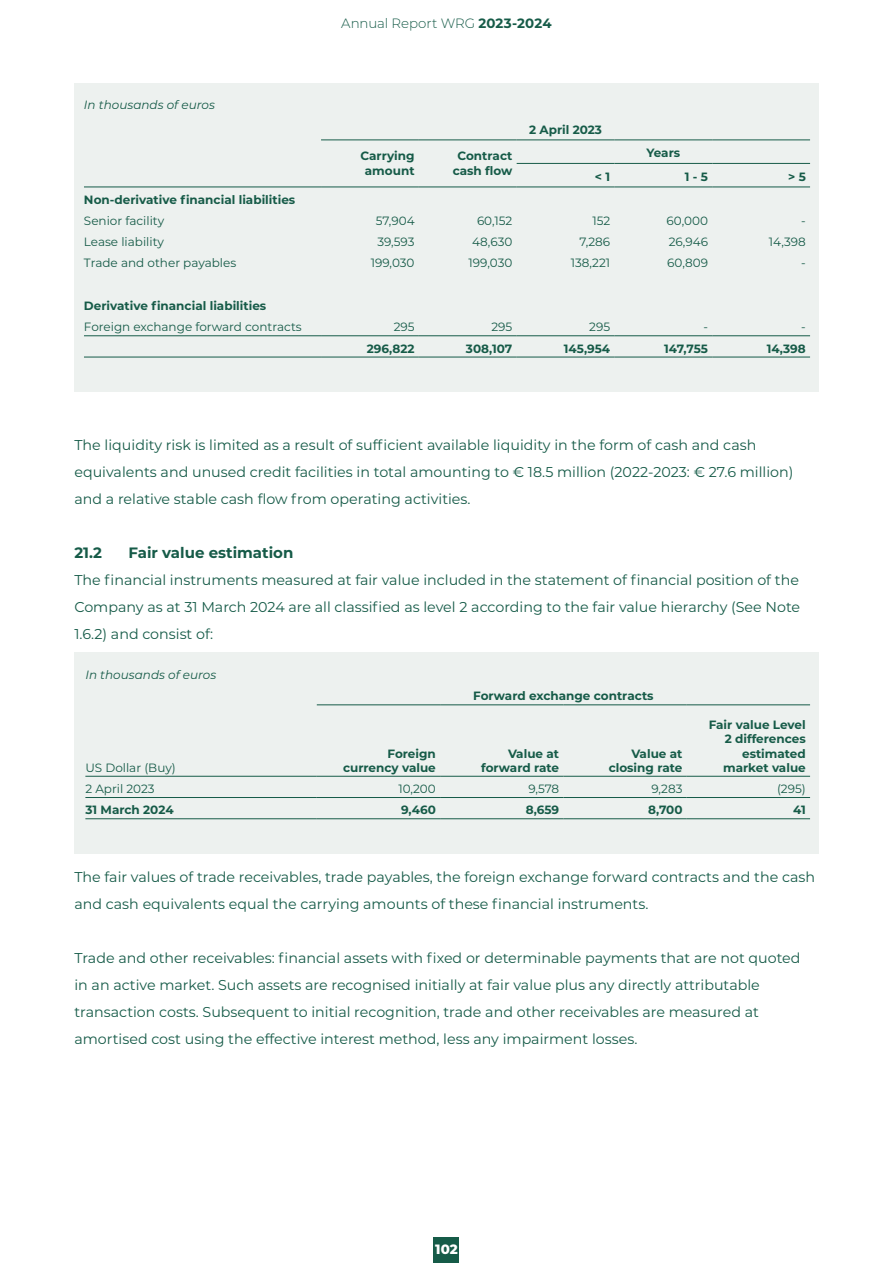
<style>
.page{position:relative;width:893px;height:1263px;background:#fff}
.page>*{position:absolute;margin:0;border:0;box-sizing:border-box;transform-origin:0 0}
.t1{font:700 15px "Montserrat";color:#165b48}
.t2{font:14.25px/27px "Montserrat";color:#165b48}
.t3{font:300 13.5px "Montserrat";letter-spacing:-.005em;color:#165b48}
.t4{font:800 13.5px "Montserrat";color:#fff}
.t5{font:700 12px "Montserrat";color:#165b48}
.t6{font:12px "Montserrat";color:#165b48}
.t7{font:italic 12px "Montserrat";color:#165b48}
.s1{font-weight:700}
</style>
<div class="page">
<div style="left:74px;top:652px;width:745px;height:202px;background:#edf1ef"></div>
<div style="left:74px;top:83px;width:745px;height:308px;background:#edf1ef"></div>
<hr style="left:84px;top:187px;width:237px;height:1px;background:#165b48">
<hr style="left:321px;top:187px;width:98px;height:1px;background:#165b48">
<hr style="left:419px;top:187px;width:98px;height:1px;background:#165b48">
<hr style="left:517px;top:187px;width:97px;height:1px;background:#165b48">
<hr style="left:614px;top:187px;width:98px;height:1px;background:#165b48">
<hr style="left:712px;top:187px;width:98px;height:1px;background:#165b48">
<hr style="left:321px;top:140px;width:98px;height:1px;background:#165b48">
<hr style="left:419px;top:140px;width:98px;height:1px;background:#165b48">
<hr style="left:517px;top:140px;width:97px;height:1px;background:#165b48">
<hr style="left:614px;top:140px;width:98px;height:1px;background:#165b48">
<hr style="left:712px;top:140px;width:98px;height:1px;background:#165b48">
<hr style="left:517px;top:163px;width:97px;height:1px;background:#165b48">
<hr style="left:614px;top:163px;width:98px;height:1px;background:#165b48">
<hr style="left:712px;top:163px;width:98px;height:1px;background:#165b48">
<hr style="left:84px;top:335px;width:237px;height:1px;background:#165b48">
<hr style="left:321px;top:335px;width:98px;height:1px;background:#165b48">
<hr style="left:419px;top:335px;width:98px;height:1px;background:#165b48">
<hr style="left:517px;top:335px;width:97px;height:1px;background:#165b48">
<hr style="left:614px;top:335px;width:98px;height:1px;background:#165b48">
<hr style="left:712px;top:335px;width:98px;height:1px;background:#165b48">
<hr style="left:84px;top:357px;width:237px;height:1px;background:#165b48">
<hr style="left:321px;top:357px;width:98px;height:1px;background:#165b48">
<hr style="left:419px;top:357px;width:98px;height:1px;background:#165b48">
<hr style="left:517px;top:357px;width:97px;height:1px;background:#165b48">
<hr style="left:614px;top:357px;width:98px;height:1px;background:#165b48">
<hr style="left:712px;top:357px;width:98px;height:1px;background:#165b48">
<hr style="left:317px;top:705px;width:123px;height:1px;background:#165b48">
<hr style="left:440px;top:705px;width:123px;height:1px;background:#165b48">
<hr style="left:563px;top:705px;width:124px;height:1px;background:#165b48">
<hr style="left:687px;top:705px;width:123px;height:1px;background:#165b48">
<hr style="left:85px;top:797px;width:232px;height:1px;background:#165b48">
<hr style="left:317px;top:797px;width:123px;height:1px;background:#165b48">
<hr style="left:440px;top:797px;width:123px;height:1px;background:#165b48">
<hr style="left:563px;top:797px;width:124px;height:1px;background:#165b48">
<hr style="left:687px;top:797px;width:123px;height:1px;background:#165b48">
<hr style="left:85px;top:818px;width:232px;height:1px;background:#165b48">
<hr style="left:317px;top:818px;width:123px;height:1px;background:#165b48">
<hr style="left:440px;top:818px;width:123px;height:1px;background:#165b48">
<hr style="left:563px;top:818px;width:124px;height:1px;background:#165b48">
<hr style="left:687px;top:818px;width:123px;height:1px;background:#165b48">
<hr style="left:85px;top:776px;width:232px;height:1px;background:#165b48">
<hr style="left:317px;top:776px;width:123px;height:1px;background:#165b48">
<hr style="left:440px;top:776px;width:123px;height:1px;background:#165b48">
<hr style="left:563px;top:776px;width:124px;height:1px;background:#165b48">
<hr style="left:687px;top:776px;width:123px;height:1px;background:#165b48">
<div style="left:434px;top:1237px;width:25px;height:26px;background:#165b48"></div>
<p class="t7" style="left:84px;top:96px;width:132px">In thousands of euros</p>
<p class="t3" style="left:341px;top:15px;width:212px">Annual Report WRG <span class="s1">2023-2024</span></p>
<p class="t5" style="left:360px;top:147px;width:56px">Carrying</p>
<p class="t5" style="left:365px;top:162px;width:51px">amount</p>
<p class="t5" style="left:457px;top:147px;width:56px">Contract</p>
<p class="t5" style="left:453px;top:162px;width:61px">cash flow</p>
<p class="t5" style="left:529px;top:121px;width:75px">2 April 2023</p>
<p class="t5" style="left:646px;top:144px;width:35px">Years</p>
<p class="t5" style="left:595px;top:168px;width:17px">&lt; 1</p>
<p class="t5" style="left:685px;top:168px;width:25px">1 - 5</p>
<p class="t5" style="left:788px;top:168px;width:19px">&gt; 5</p>
<p class="t5" style="left:84px;top:191px;width:213px">Non-derivative financial liabilities</p>
<p class="t6" style="left:84px;top:212px;width:82px">Senior facility</p>
<p class="t6" style="left:376px;top:212px;width:40px">57,904</p>
<p class="t6" style="left:477px;top:212px;width:37px">60,152</p>
<p class="t6" style="left:592px;top:212px;width:19px">152</p>
<p class="t6" style="left:667px;top:212px;width:43px">60,000</p>
<p class="t6" style="left:801px;top:212px;width:6px">-</p>
<p class="t6" style="left:84px;top:234px;width:81px">Lease liability</p>
<p class="t6" style="left:377px;top:234px;width:39px">39,593</p>
<p class="t6" style="left:472px;top:234px;width:42px">48,630</p>
<p class="t6" style="left:579px;top:234px;width:32px">7,286</p>
<p class="t6" style="left:669px;top:234px;width:41px">26,946</p>
<p class="t6" style="left:769px;top:234px;width:38px">14,398</p>
<p class="t6" style="left:84px;top:255px;width:154px">Trade and other payables</p>
<p class="t6" style="left:371px;top:255px;width:45px">199,030</p>
<p class="t6" style="left:469px;top:255px;width:45px">199,030</p>
<p class="t6" style="left:571px;top:255px;width:41px">138,221</p>
<p class="t6" style="left:667px;top:255px;width:42px">60,809</p>
<p class="t6" style="left:801px;top:255px;width:6px">-</p>
<p class="t5" style="left:84px;top:297px;width:184px">Derivative financial liabilities</p>
<p class="t6" style="left:84px;top:319px;width:219px">Foreign exchange forward contracts</p>
<p class="t6" style="left:394px;top:319px;width:22px">295</p>
<p class="t6" style="left:491px;top:319px;width:22px">295</p>
<p class="t6" style="left:589px;top:319px;width:22px">295</p>
<p class="t6" style="left:703px;top:319px;width:6px">-</p>
<p class="t6" style="left:801px;top:319px;width:6px">-</p>
<p class="t5" style="left:367px;top:340px;width:49px">296,822</p>
<p class="t5" style="left:466px;top:340px;width:48px">308,107</p>
<p class="t5" style="left:564px;top:340px;width:48px">145,954</p>
<p class="t5" style="left:664px;top:340px;width:45px">147,755</p>
<p class="t5" style="left:767px;top:340px;width:41px">14,398</p>
<p class="t2" style="left:74px;top:431px;width:721px">The liquidity risk is limited as a result of sufficient available liquidity in the form of cash and cash equivalents and unused credit facilities in total amounting to € 18.5 million (2022-2023: € 27.6 million) and a relative stable cash flow from operating activities.</p>
<p class="t1" style="left:74px;top:542px;width:29px">21.2</p>
<p class="t1" style="left:128px;top:542px;width:167px">Fair value estimation</p>
<p class="t2" style="left:74px;top:566px;width:727px;text-align:justify">The financial instruments measured at fair value included in the statement of financial position of the Company as at 31 March 2024 are all classified as level 2 according to the fair value hierarchy (See Note 1.6.2) and consist of:</p>
<p class="t7" style="left:85px;top:666px;width:132px">In thousands of euros</p>
<p class="t6" style="left:85px;top:759px;width:92px">US Dollar (Buy)</p>
<p class="t5" style="left:388px;top:745px;width:50px">Foreign</p>
<p class="t5" style="left:343px;top:759px;width:94px">currency value</p>
<p class="t5" style="left:473px;top:687px;width:182px">Forward exchange contracts</p>
<p class="t5" style="left:508px;top:745px;width:53px">Value at</p>
<p class="t5" style="left:481px;top:759px;width:80px">forward rate</p>
<p class="t5" style="left:631px;top:745px;width:53px">Value at</p>
<p class="t5" style="left:609px;top:759px;width:75px">closing rate</p>
<p class="t5" style="left:709px;top:716px;width:99px">Fair value Level</p>
<p class="t5" style="left:725px;top:730px;width:83px">2 differences</p>
<p class="t5" style="left:742px;top:745px;width:65px">estimated</p>
<p class="t5" style="left:723px;top:759px;width:84px">market value</p>
<p class="t6" style="left:85px;top:780px;width:71px">2 April 2023</p>
<p class="t6" style="left:398px;top:780px;width:39px">10,200</p>
<p class="t6" style="left:528px;top:780px;width:32px">9,578</p>
<p class="t6" style="left:651px;top:780px;width:33px">9,283</p>
<p class="t6" style="left:777px;top:780px;width:30px">(295)</p>
<p class="t5" style="left:85px;top:801px;width:90px">31 March 2024</p>
<p class="t5" style="left:401px;top:801px;width:36px">9,460</p>
<p class="t5" style="left:526px;top:801px;width:35px">8,659</p>
<p class="t5" style="left:648px;top:801px;width:36px">8,700</p>
<p class="t5" style="left:793px;top:801px;width:14px">41</p>
<p class="t2" style="left:74px;top:863px;width:742px">The fair values of trade receivables, trade payables, the foreign exchange forward contracts and the cash and cash equivalents equal the carrying amounts of these financial instruments.</p>
<p class="t2" style="left:74px;top:944px;width:728px">Trade and other receivables: financial assets with fixed or determinable payments that are not quoted in an active market. Such assets are recognised initially at fair value plus any directly attributable transaction costs. Subsequent to initial recognition, trade and other receivables are measured at amortised cost using the effective interest method, less any impairment losses.</p>
<p class="t4" style="left:435px;top:1239px;width:24px">102</p>
</div>
